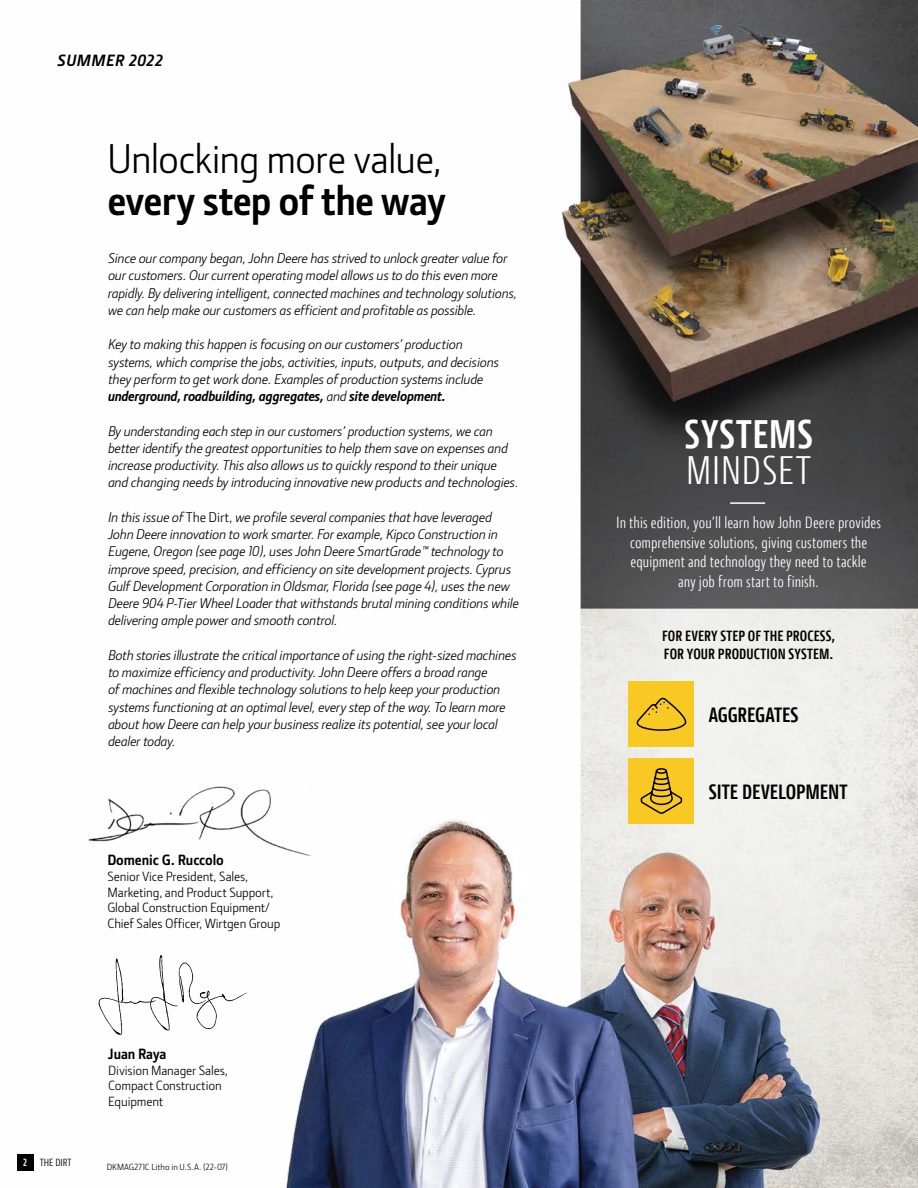
<style>
.page{position:relative;width:918px;height:1188px;background:#fff}
.page>*{position:absolute;margin:0;border:0;box-sizing:border-box;transform-origin:0 0}
.t1{font:42px "JD Sans Pro";letter-spacing:-.02em;color:#000}
.t2{font:700 42px "JD Sans Pro";letter-spacing:-.02em;color:#000}
.t3{font:700 condensed 40.5px "JD Sans Pro";letter-spacing:.02em;color:#fff}
.t4{font:condensed 40.5px "JD Sans Pro";letter-spacing:.005em;color:#fff}
.t5{font:700 condensed 21px "JD Sans Pro";color:#000}
.t6{font:condensed 16.5px/19.5px "JD Sans Pro";letter-spacing:.005em;color:#fff;text-align:center}
.t7{font:italic 700 16.5px "JD Sans Pro";letter-spacing:.03em;color:#000}
.t8{font:700 condensed 15px/18px "JD Sans Pro";letter-spacing:.005em;color:#000}
.t9{font:700 15px "JD Sans Pro";letter-spacing:-.005em;color:#000}
.t10{font:italic 14.25px/17.2px "JD Sans Pro";letter-spacing:-.015em;color:#000}
.t11{font:13.5px/15.8px "JD Sans Pro";letter-spacing:-.01em;color:#000}
.t12{font:condensed 10.5px "JD Sans Pro";letter-spacing:-.005em;color:#000}
.t13{font:9px "JD Sans Pro";color:#000}
.s1{font-weight:700}
.s2{font-style:normal}
.s3{font-weight:700;color:#fff}
</style>
<div class="page">
<img style="left:286px;top:0;width:632px;height:1188px">
<div style="left:17px;top:1154px;width:17px;height:17px;background:#000"></div>
<img style="left:88px;top:780px;width:242px;height:77px">
<svg style="left:98px;top:955px;width:149px;height:80px"></svg>
<div style="left:629px;top:758px;width:65px;height:66px;background:#f7c922"></div>
<svg style="left:640px;top:768px;width:43px;height:46px"></svg>
<div style="left:629px;top:682px;width:65px;height:65px;background:#f7c922"></div>
<svg style="left:628px;top:696px;width:59px;height:39px"></svg>
<hr style="left:730px;top:502px;width:35px;height:2px;background:#fff">
<p class="t7" style="left:57px;top:49px;width:107px">SUMMER 2022</p>
<h1 class="t1" style="left:107px;top:132px;width:337px">Unlocking more value,</h1>
<h1 class="t2" style="left:107px;top:173px;width:340px">every step of the way</h1>
<p class="t10" style="left:108px;top:249px;width:411px">Since our company began, John Deere has strived to unlock greater value for our customers. Our current operating model allows us to do this even more rapidly. By delivering intelligent, connected machines and technology solutions, we can help make our customers as efficient and profitable as possible.</p>
<p class="t10" style="left:108px;top:335px;width:393px">Key to making this happen is focusing on our customers’ production systems, which comprise the jobs, activities, inputs, outputs, and decisions they perform to get work done. Examples of production systems include <span class="s1">underground, roadbuilding, aggregates,</span> and <span class="s1">site development.</span></p>
<p class="t10" style="left:108px;top:422px;width:412px">By understanding each step in our customers’ production systems, we can better identify the greatest opportunities to help them save on expenses and increase productivity. This also allows us to quickly respond to their unique and changing needs by introducing innovative new products and technologies.</p>
<p class="t10" style="left:108px;top:508px;width:413px">In this issue of <span class="s2">The Dirt,</span> we profile several companies that have leveraged John Deere innovation to work smarter. For example, Kipco Construction in Eugene, Oregon (see page 10), uses John Deere SmartGrade™ technology to improve speed, precision, and efficiency on site development projects. Cyprus Gulf Development Corporation in Oldsmar, Florida (see page 4), uses the new Deere 904 P-Tier Wheel Loader that withstands brutal mining conditions while delivering ample power and smooth control.</p>
<p class="t10" style="left:108px;top:646px;width:410px">Both stories illustrate the critical importance of using the right-sized machines to maximize efficiency and productivity. John Deere offers a broad range<br>of machines and flexible technology solutions to help keep your production systems functioning at an optimal level, every step of the way. To learn more about how Deere can help your business realize its potential, see your local dealer today.</p>
<p class="t9" style="left:107px;top:850px;width:118px">Domenic G. Ruccolo</p>
<p class="t11" style="left:107px;top:868px;width:174px">Senior Vice President, Sales, Marketing, and Product Support, Global Construction Equipment/ Chief Sales Officer, Wirtgen Group</p>
<p class="t12" style="left:23px;top:1156px;width:50px"><span class="s3">2</span> THE DIRT</p>
<p class="t9" style="left:108px;top:1044px;width:60px">Juan Raya</p>
<p class="t11" style="left:108px;top:1062px;width:121px">Division Manager Sales,<br>Compact Construction<br>Equipment</p>
<p class="t13" style="left:107px;top:1162px;width:123px">DKMAG271C Litho in U.S.A. (22-07)</p>
<h2 class="t3" style="left:685px;top:408px;width:130px">SYSTEMS</h2>
<h2 class="t4" style="left:686px;top:444px;width:127px">MINDSET</h2>
<p class="t6" style="left:616px;top:513px;width:266px">In this edition, you’ll learn how John Deere provides comprehensive solutions, giving customers the equipment and technology they need to tackle<br>any job from start to finish.</p>
<p class="t8" style="left:662px;top:627px;width:175px">FOR EVERY STEP OF THE PROCESS,<br>FOR YOUR PRODUCTION SYSTEM.</p>
<h3 class="t5" style="left:709px;top:701px;width:91px">AGGREGATES</h3>
<h3 class="t5" style="left:709px;top:778px;width:140px">SITE DEVELOPMENT</h3>
</div>
